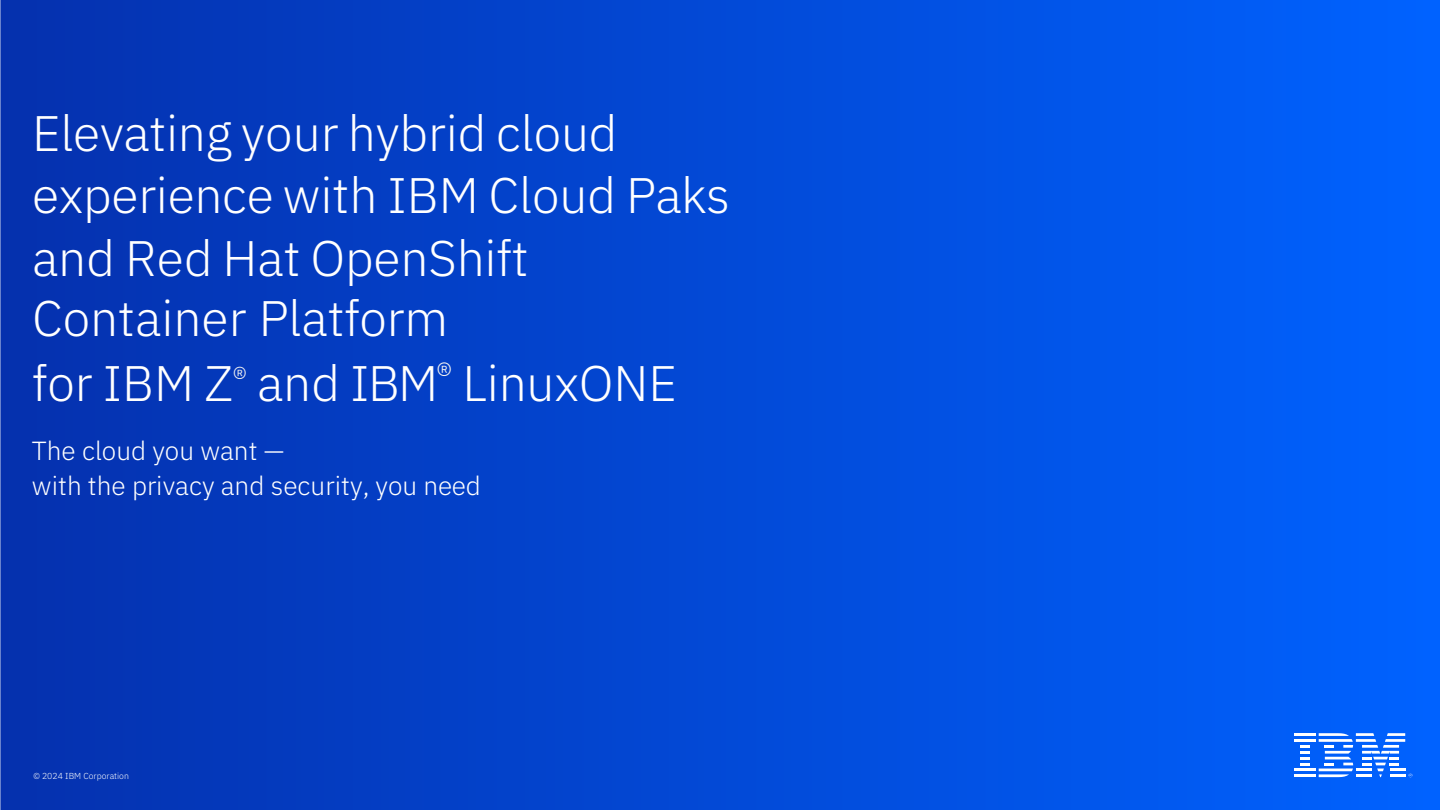
<style>
.page{position:relative;width:1440px;height:810px;background:#fff}
.page>*{position:absolute;margin:0;border:0;box-sizing:border-box;transform-origin:0 0}
.t1{font:300 50px/62.5px "IBM Plex Sans";letter-spacing:-.005em;color:#fff}
.t2{font:300 26.25px "IBM Plex Sans";color:#fff}
.t3{font:300 8.75px "IBM Plex Sans";letter-spacing:.005em;color:#fff}
</style>
<div class="page">
<img style="left:0;top:0;width:1440px;height:810px">
<svg style="left:1300px;top:745px;width:9px;height:20px"></svg>
<hr style="left:1294px;top:774px;width:21px;height:3px;background:#fff">
<hr style="left:1294px;top:769px;width:21px;height:2px;background:#fff">
<hr style="left:1294px;top:739px;width:21px;height:3px;background:#fff">
<hr style="left:1294px;top:733px;width:21px;height:3px;background:#fff">
<svg style="left:1319px;top:733px;width:94px;height:45px"></svg>
<h1 class="t1" style="left:32px;top:98px;width:699px">Elevating your hybrid cloud experience with IBM Cloud Paks and Red Hat OpenShift</h1>
<h1 class="t1" style="left:32px;top:283px;width:418px">Container Platform</h1>
<h1 class="t1" style="left:32px;top:348px;width:647px">for IBM Z<sup>®</sup> and IBM<sup>®</sup> LinuxONE</h1>
<p class="t2" style="left:32px;top:431px;width:254px">The cloud you want —</p>
<p class="t2" style="left:32px;top:466px;width:451px">with the privacy and security, you need</p>
<p class="t3" style="left:34px;top:770px;width:97px">© 2024 IBM Corporation</p>
</div>
